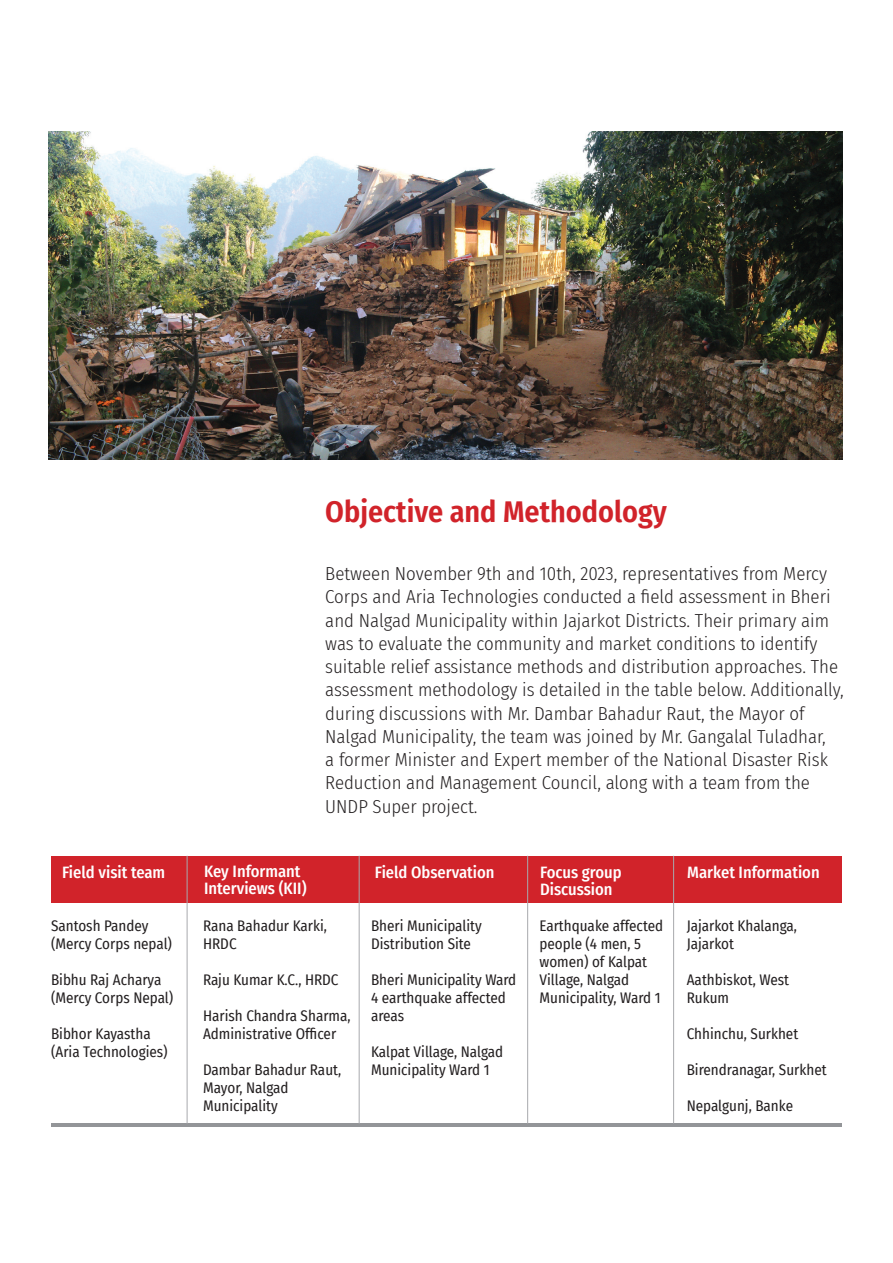
<style>
.page{position:relative;width:893px;height:1263px;background:#fff}
.page>*{position:absolute;margin:0;border:0;box-sizing:border-box;transform-origin:0 0}
.t1{font:600 30px "Fira Sans Condensed";color:#d1232a}
.t2{font:300 18.75px/23.2px "Fira Sans Condensed";color:#231f20}
.t3{font:500 16.5px/16.5px "Fira Sans Condensed";color:#fff}
.t4{font:15px/18px "Fira Sans Condensed";color:#231f20}
</style>
<div class="page">
<div style="left:51px;top:856px;width:790px;height:47px;background:#d1232a"></div>
<hr style="left:51px;top:1124px;width:790px;height:3px;background:#939598">
<hr style="left:187px;top:856px;width:1px;height:268px;background:#a8a9ad">
<hr style="left:359px;top:856px;width:1px;height:268px;background:#a8a9ad">
<hr style="left:527px;top:856px;width:1px;height:268px;background:#a8a9ad">
<hr style="left:673px;top:856px;width:1px;height:268px;background:#a8a9ad">
<img style="left:49px;top:132px;width:793px;height:327px">
<h1 class="t1" style="left:325px;top:494px;width:343px">Objective and Methodology</h1>
<p class="t2" style="left:325px;top:562px;width:520px">Between November 9th and 10th, 2023, representatives from Mercy Corps and Aria Technologies conducted a field assessment in Bheri and Nalgad Municipality within Jajarkot Districts. Their primary aim was to evaluate the community and market conditions to identify suitable relief assistance methods and distribution approaches. The assessment methodology is detailed in the table below. Additionally, during discussions with Mr. Dambar Bahadur Raut, the Mayor of Nalgad Municipality, the team was joined by Mr. Gangalal Tuladhar,<br>a former Minister and Expert member of the National Disaster Risk Reduction and Management Council, along with a team from the UNDP Super project.</p>
<p class="t3" style="left:62px;top:864px;width:105px">Field visit team</p>
<p class="t3" style="left:204px;top:863px;width:104px">Key Informant<br>Interviews (KII)</p>
<p class="t3" style="left:375px;top:864px;width:121px">Field Observation</p>
<p class="t3" style="left:540px;top:864px;width:83px">Focus group<br>Discussion</p>
<p class="t3" style="left:687px;top:864px;width:134px">Market Information</p>
<p class="t4" style="left:51px;top:917px;width:123px">Santosh Pandey (Mercy Corps nepal)</p>
<p class="t4" style="left:51px;top:971px;width:124px">Bibhu Raj Acharya (Mercy Corps Nepal)</p>
<p class="t4" style="left:51px;top:1025px;width:118px">Bibhor Kayastha (Aria Technologies)</p>
<p class="t4" style="left:539px;top:917px;width:125px">Earthquake affected people (4 men, 5 women) of Kalpat<br>Village, Nalgad<br>Municipality, Ward 1</p>
<p class="t4" style="left:687px;top:917px;width:112px">Jajarkot Khalanga,<br>Jajarkot</p>
<p class="t4" style="left:371px;top:917px;width:112px">Bheri Municipality<br>Distribution Site</p>
<p class="t4" style="left:371px;top:971px;width:147px">Bheri Municipality Ward<br>4 earthquake affected areas</p>
<p class="t4" style="left:371px;top:1043px;width:134px">Kalpat Village, Nalgad<br>Municipality Ward 1</p>
<p class="t4" style="left:203px;top:917px;width:125px">Rana Bahadur Karki,<br>HRDC</p>
<p class="t4" style="left:203px;top:971px;width:137px">Raju Kumar K.C., HRDC</p>
<p class="t4" style="left:203px;top:1007px;width:149px">Harish Chandra Sharma,<br>Administrative Officer</p>
<p class="t4" style="left:203px;top:1061px;width:140px">Dambar Bahadur Raut,<br>Mayor, Nalgad<br>Municipality</p>
<p class="t4" style="left:687px;top:971px;width:104px">Aathbiskot, West<br>Rukum</p>
<p class="t4" style="left:687px;top:1025px;width:113px">Chhinchu, Surkhet</p>
<p class="t4" style="left:687px;top:1061px;width:141px">Birendranagar, Surkhet</p>
<p class="t4" style="left:687px;top:1097px;width:108px">Nepalgunj, Banke</p>
</div>
